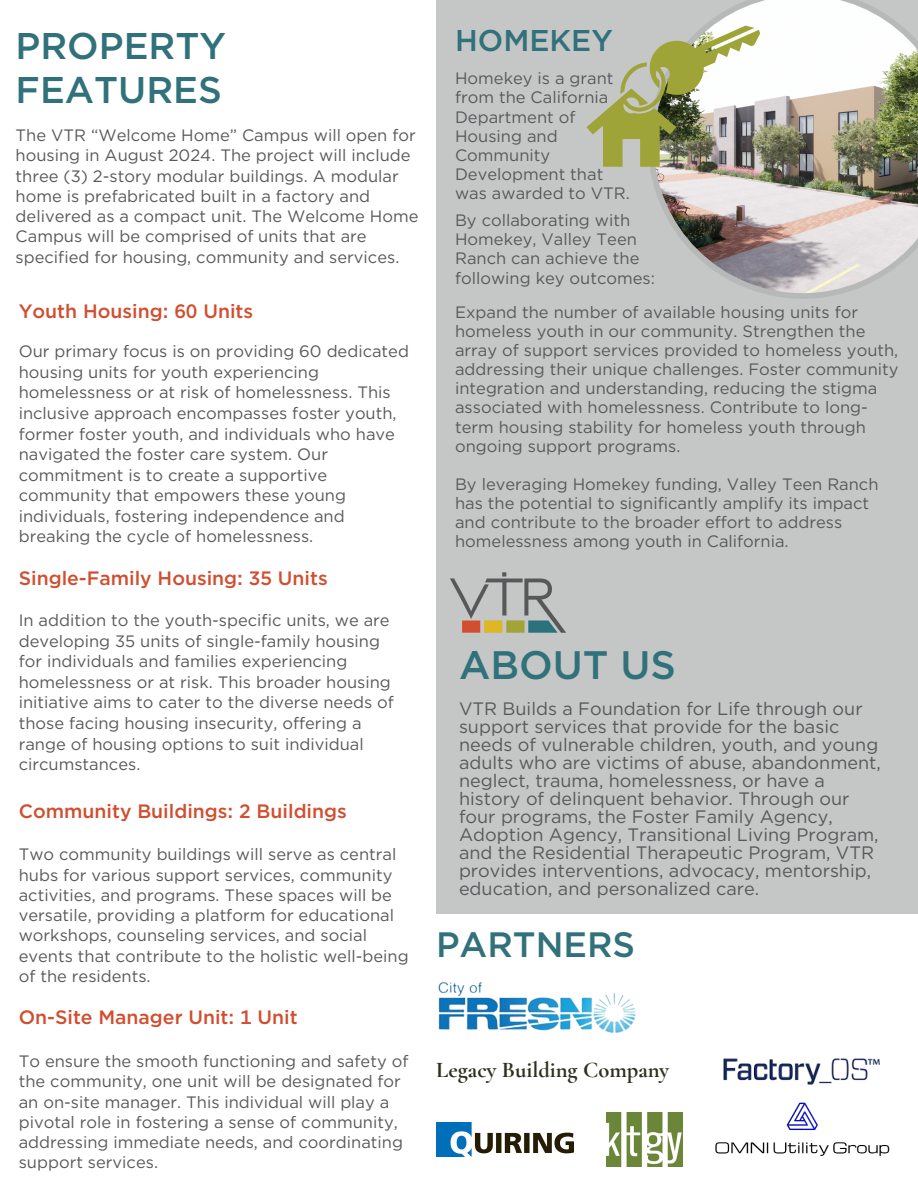
<style>
.page{position:relative;width:918px;height:1188px;background:#fff}
.page>*{position:absolute;margin:0;border:0;box-sizing:border-box;transform-origin:0 0}
.t1{font:39.75px "Gotham C1 Head";color:#31717b}
.t2{font:37.2px/43.7px "Gotham C1 Head";color:#31717b}
.t3{font:35.25px "Gotham C1 Head";color:#31717b}
.t4{font:30px "Gotham C1 Head";color:#31717b}
.t5{font:700 22.5px "Cormorant Garamond";color:#2c311f}
.t6{font:19.35px "Gotham C1 Head";color:#d14e2f}
.t7{font:18px/18px "Gotham HTF";color:#58595b}
.t8{font:16.5px/19.2px "Gotham HTF";color:#58595b}
</style>
<div class="page">
<div style="left:436px;top:0;width:482px;height:914px;background:#c5c6c6"></div>
<img style="left:650px;top:0;width:268px;height:299px">
<img style="left:450px;top:572px;width:116px;height:61px">
<img style="left:438px;top:981px;width:198px;height:52px">
<svg style="left:586px;top:26px;width:174px;height:141px"></svg>
<img style="left:606px;top:1113px;width:77px;height:54px">
<img style="left:723px;top:1058px;width:157px;height:27px">
<img style="left:436px;top:1122px;width:137px;height:35px">
<img style="left:715px;top:1102px;width:175px;height:54px">
<p class="t2" style="left:16px;top:26px;width:212px">PROPERTY<br>FEATURES</p>
<p class="t8" style="left:16px;top:125px;width:404px;line-height:20.2px">The VTR “Welcome Home” Campus will open for housing in August 2024. The project will include three (3) 2-story modular buildings. A modular home is prefabricated built in a factory and delivered as a compact unit. The Welcome Home Campus will be comprised of units that are specified for housing, community and services.</p>
<p class="t6" style="left:19px;top:303px;width:236px">Youth Housing: 60 Units</p>
<p class="t8" style="left:19px;top:341px;width:392px;line-height:20.5px">Our primary focus is on providing 60 dedicated housing units for youth experiencing homelessness or at risk of homelessness. This inclusive approach encompasses foster youth, former foster youth, and individuals who have navigated the foster care system. Our commitment is to create a supportive community that empowers these young individuals, fostering independence and breaking the cycle of homelessness.</p>
<p class="t6" style="left:19px;top:570px;width:311px">Single-Family Housing: 35 Units</p>
<p class="t8" style="left:19px;top:610px;width:377px;line-height:20.5px">In addition to the youth-specific units, we are developing 35 units of single-family housing for individuals and families experiencing homelessness or at risk. This broader housing initiative aims to cater to the diverse needs of those facing housing insecurity, offering a range of housing options to suit individual circumstances.</p>
<p class="t6" style="left:19px;top:802px;width:330px">Community Buildings: 2 Buildings</p>
<p class="t8" style="left:19px;top:844px;width:391px;line-height:20.2px">Two community buildings will serve as central hubs for various support services, community activities, and programs. These spaces will be versatile, providing a platform for educational workshops, counseling services, and social events that contribute to the holistic well-being of the residents.</p>
<p class="t6" style="left:19px;top:1009px;width:281px">On-Site Manager Unit: 1 Unit</p>
<p class="t8" style="left:19px;top:1051px;width:391px;line-height:20.2px">To ensure the smooth functioning and safety of the community, one unit will be designated for an on-site manager. This individual will play a pivotal role in fostering a sense of community, addressing immediate needs, and coordinating support services.</p>
<p class="t4" style="left:455px;top:27px;width:159px">HOMEKEY</p>
<p class="t8" style="left:455px;top:69px;width:176px">Homekey is a grant from the California<br>Department of<br>Housing and<br>Community<br>Development that was awarded to VTR.</p>
<p class="t8" style="left:455px;top:211px;width:201px">By collaborating with<br>Homekey, Valley Teen<br>Ranch can achieve the following key outcomes:</p>
<p class="t8" style="left:455px;top:302px;width:445px">Expand the number of available housing units for homeless youth in our community. Strengthen the array of support services provided to homeless youth, addressing their unique challenges. Foster community integration and understanding, reducing the stigma associated with homelessness. Contribute to long&shy;term housing stability for homeless youth through ongoing support programs.</p>
<p class="t8" style="left:455px;top:474px;width:425px">By leveraging Homekey funding, Valley Teen Ranch has the potential to significantly amplify its impact and contribute to the broader effort to address homelessness among youth in California.</p>
<p class="t1" style="left:459px;top:647px;width:218px">ABOUT US</p>
<p class="t7" style="left:459px;top:700px;width:423px">VTR Builds a Foundation for Life through our support services that provide for the basic needs of vulnerable children, youth, and young adults who are victims of abuse, abandonment, neglect, trauma, homelessness, or have a history of delinquent behavior. Through our four programs, the Foster Family Agency, Adoption Agency, Transitional Living Program, and the Residential Therapeutic Program, VTR provides interventions, advocacy, mentorship, education, and personalized care.</p>
<p class="t3" style="left:436px;top:929px;width:201px">PARTNERS</p>
<p class="t5" style="left:436px;top:1056px;width:235px">Legacy Building Company</p>
</div>
